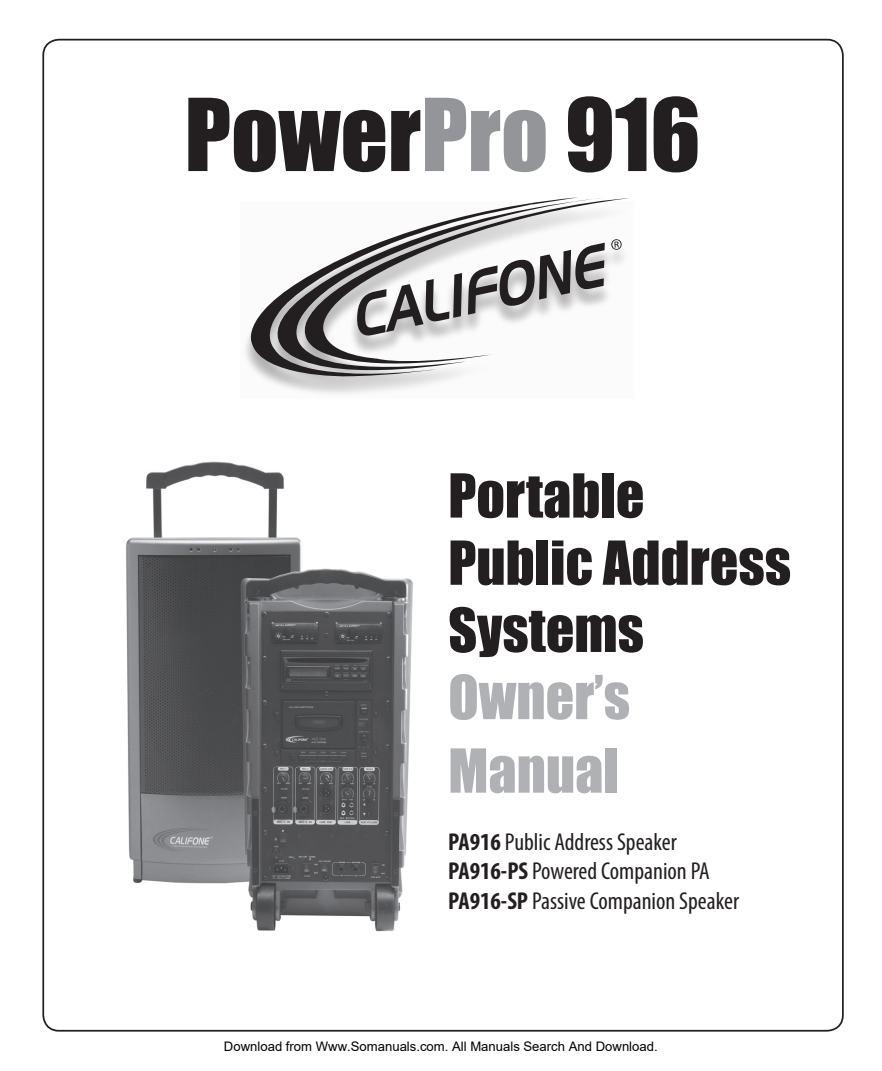
<style>
.page{position:relative;width:882px;height:1071px;background:#fff}
.page>*{position:absolute;margin:0;border:0;box-sizing:border-box;transform-origin:0 0}
.t1{font:92.75px "Impact";color:#231f20}
.t2{font:56px/67.2px "Impact";color:#231f20}
.t3{font:56px/73.5px "Impact";color:#b0b1b5}
.t4{font:condensed 24.5px/29.4px "Myriad Pro";color:#231f20}
.t5{font:13.12px "Arial";color:#000}
.s1{color:#939598}
.s2{font-weight:700}
</style>
<div class="page">
<div style="left:241px;top:201px;width:393px;height:198px;background:#231f20;opacity:.35"></div>
<svg style="left:602px;top:198px;width:27px;height:176px"></svg>
<svg style="left:578px;top:198px;width:24px;height:178px"></svg>
<svg style="left:251px;top:197px;width:327px;height:179px"></svg>
<svg style="left:611px;top:239px;width:11px;height:11px"></svg>
<svg style="left:357px;top:273px;width:105px;height:63px"></svg>
<svg style="left:468px;top:243px;width:137px;height:72px"></svg>
<img style="left:126px;top:461px;width:287px;height:471px">
<h1 class="t1" style="left:185px;top:77px;width:518px">Power<span class="s1">Pro</span> 916</h1>
<h2 class="t2" style="left:448px;top:462px;width:344px">Portable<br>Public Address<br>Systems</h2>
<h2 class="t3" style="left:448px;top:660px;width:183px">Owner’s<br>Manual</h2>
<p class="t4" style="left:448px;top:827px;width:292px"><span class="s2">PA916</span> Public Address Speaker<br><span class="s2">PA916-PS</span> Powered Companion PA<br><span class="s2">PA916-SP</span> Passive Companion Speaker</p>
<p class="t5" style="left:224px;top:1039px;width:435px">Download from Www.Somanuals.com. All Manuals Search And Download.</p>
</div>
